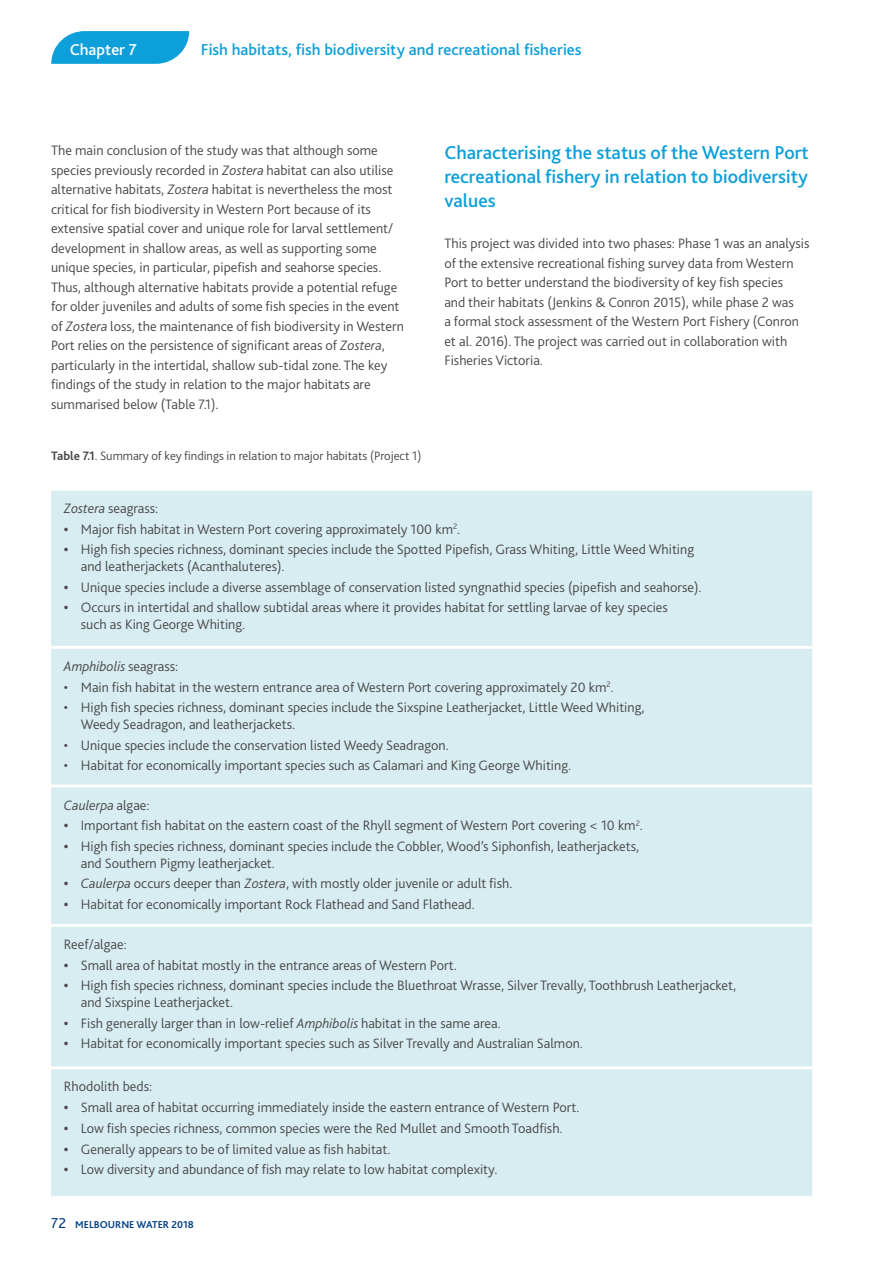
<style>
.page{position:relative;width:893px;height:1263px;background:#fff}
.page>*{position:absolute;margin:0;border:0;box-sizing:border-box;transform-origin:0 0}
.t1{font:500 19.5px/24px "Bliss";color:#0c9fda;text-align:justify}
.t2{font:500 16.5px "Bliss";color:#0c9fda}
.t3{font:500 16.5px "Bliss";color:#fff}
.t4{font:300 14.25px/19.5px "Bliss";color:#484847}
.t5{font:italic 300 14.25px "Bliss";color:#484847}
.t6{font:300 12.75px "Bliss";letter-spacing:-.005em;color:#484847}
.t7{font:700 10.5px "Bliss";color:#00418a}
.s1{font-style:italic}
.s2{font-weight:700}
.s3{font-style:normal}
.s4{font-weight:400;font-size:15px}
</style>
<div class="page">
<svg style="left:51px;top:31px;width:138px;height:33px;background:#27a9de"></svg>
<div style="left:51px;top:491px;width:761px;height:705px;background:#d8edf2"></div>
<hr style="left:51px;top:646px;width:761px;height:3px;background:#fff">
<hr style="left:51px;top:784px;width:761px;height:3px;background:#fff">
<hr style="left:51px;top:924px;width:761px;height:3px;background:#fff">
<hr style="left:51px;top:1066px;width:761px;height:3px;background:#fff">
<p class="t3" style="left:70px;top:39px;width:69px">Chapter 7</p>
<p class="t2" style="left:201px;top:39px;width:382px">Fish habitats, fish biodiversity and recreational fisheries</p>
<p class="t4" style="left:51px;top:141px;width:354px">The main conclusion of the study was that although some species previously recorded in <span class="s1">Zostera</span> habitat can also utilise alternative habitats, <span class="s1">Zostera</span> habitat is nevertheless the most critical for fish biodiversity in Western Port because of its extensive spatial cover and unique role for larval settlement/ development in shallow areas, as well as supporting some unique species, in particular, pipefish and seahorse species.<br>Thus, although alternative habitats provide a potential refuge for older juveniles and adults of some fish species in the event of <span class="s1">Zostera</span> loss, the maintenance of fish biodiversity in Western Port relies on the persistence of significant areas of <span class="s1">Zostera</span>, particularly in the intertidal, shallow sub-tidal zone. The key findings of the study in relation to the major habitats are summarised below (Table 7.1).</p>
<p class="t6" style="left:51px;top:448px;width:372px"><span class="s2">Table 7.1</span>. Summary of key findings in relation to major habitats (Project 1)</p>
<p class="t4" style="left:64px;top:498px;width:96px"><span class="s1">Zostera</span> seagrass:</p>
<p class="t4" style="left:64px;top:519px;width:398px"><span class="s2">•</span> Major fish habitat in Western Port covering approximately 100 km<sup>2</sup>.</p>
<p class="t4" style="left:81px;top:541px;width:615px;line-height:16.5px;text-indent:-17px"><span class="s2">•</span> High fish species richness, dominant species include the Spotted Pipefish, Grass Whiting, Little Weed Whiting and leatherjackets (Acanthaluteres).</p>
<p class="t4" style="left:64px;top:577px;width:639px"><span class="s2">•</span> Unique species include a diverse assemblage of conservation listed syngnathid species (pipefish and seahorse).</p>
<p class="t4" style="left:81px;top:599px;width:589px;line-height:16.5px;text-indent:-17px"><span class="s2">•</span> Occurs in intertidal and shallow subtidal areas where it provides habitat for settling larvae of key species such as King George Whiting.</p>
<p class="t5" style="left:64px;top:657px;width:116px">Amphibolis <span class="s3">seagrass:</span></p>
<p class="t4" style="left:64px;top:677px;width:551px">• Main fish habitat in the western entrance area of Western Port covering approximately 20 km<sup>2</sup>.</p>
<p class="t4" style="left:81px;top:699px;width:565px;line-height:16.5px;text-indent:-17px">• High fish species richness, dominant species include the Sixspine Leatherjacket, Little Weed Whiting,<br>Weedy Seadragon, and leatherjackets.</p>
<p class="t4" style="left:64px;top:735px;width:387px">• Unique species include the conservation listed Weedy Seadragon.</p>
<p class="t4" style="left:64px;top:756px;width:509px">• Habitat for economically important species such as Calamari and King George Whiting.</p>
<p class="t5" style="left:64px;top:796px;width:87px">Caulerpa <span class="s3">algae:</span></p>
<p class="t4" style="left:64px;top:816px;width:581px"><span class="s2">•</span> Important fish habitat on the eastern coast of the Rhyll segment of Western Port covering &lt; 10 km<sup>2</sup>.</p>
<p class="t4" style="left:81px;top:838px;width:560px;line-height:16.5px;text-indent:-17px"><span class="s2">•</span> High fish species richness, dominant species include the Cobbler, Wood’s Siphonfish, leatherjackets, and Southern Pigmy leatherjacket.</p>
<p class="t4" style="left:64px;top:874px;width:450px"><span class="s2">•</span> <span class="s1">Caulerpa</span> occurs deeper than <span class="s1">Zostera</span>, with mostly older juvenile or adult fish.</p>
<p class="t4" style="left:64px;top:895px;width:413px"><span class="s2">•</span> Habitat for economically important Rock Flathead and Sand Flathead.</p>
<p class="t4" style="left:64px;top:934px;width:64px">Reef/algae:</p>
<p class="t4" style="left:64px;top:955px;width:394px"><span class="s2">•</span> Small area of habitat mostly in the entrance areas of Western Port.</p>
<p class="t4" style="left:81px;top:977px;width:657px;line-height:16.5px;text-indent:-17px"><span class="s2">•</span> High fish species richness, dominant species include the Bluethroat Wrasse, Silver Trevally, Toothbrush Leatherjacket, and Sixspine Leatherjacket.</p>
<p class="t4" style="left:64px;top:1013px;width:438px"><span class="s2">•</span> Fish generally larger than in low-relief <span class="s1">Amphibolis</span> habitat in the same area.</p>
<p class="t4" style="left:64px;top:1034px;width:521px"><span class="s2">•</span> Habitat for economically important species such as Silver Trevally and Australian Salmon.</p>
<p class="t4" style="left:64px;top:1077px;width:90px">Rhodolith beds:</p>
<p class="t4" style="left:64px;top:1097px;width:517px"><span class="s2">•</span> Small area of habitat occurring immediately inside the eastern entrance of Western Port.</p>
<p class="t4" style="left:64px;top:1118px;width:500px"><span class="s2">•</span> Low fish species richness, common species were the Red Mullet and Smooth Toadfish.</p>
<p class="t4" style="left:64px;top:1139px;width:328px"><span class="s2">•</span> Generally appears to be of limited value as fish habitat.</p>
<p class="t4" style="left:64px;top:1160px;width:435px"><span class="s2">•</span> Low diversity and abundance of fish may relate to low habitat complexity.</p>
<h1 class="t1" style="left:444px;top:141px;width:366px">Characterising the status of the Western Port recreational fishery in relation to biodiversity values</h1>
<p class="t4" style="left:444px;top:234px;width:367px">This project was divided into two phases: Phase 1 was an analysis of the extensive recreational fishing survey data from Western Port to better understand the biodiversity of key fish species<br>and their habitats (Jenkins &amp; Conron 2015), while phase 2 was<br>a formal stock assessment of the Western Port Fishery (Conron et al. 2016). The project was carried out in collaboration with Fisheries Victoria.</p>
<p class="t7" style="left:51px;top:1217px;width:144px"><span class="s4">72</span> MELBOURNE WATER 2018</p>
</div>
